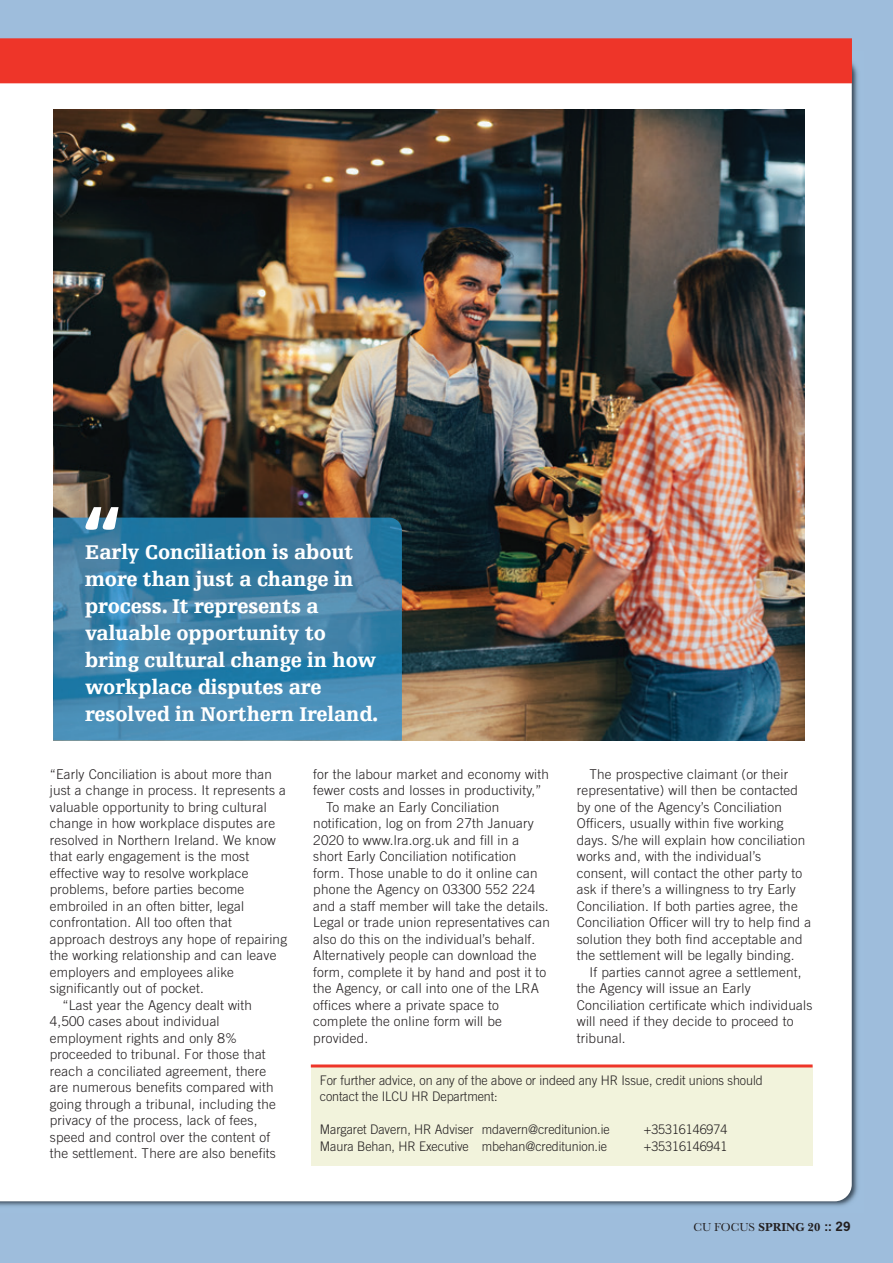
<style>
.page{position:relative;width:893px;height:1263px;background:#9ebddc}
.page>*{position:absolute;margin:0;border:0;box-sizing:border-box;transform-origin:0 0}
.t1{font:900 74.4px "Egyptienne FLT Std";color:#fff;scale:.95 1}
.t2{font:900 21px/27px "Egyptienne FLT Std";letter-spacing:-.005em;color:#fff;scale:.95 1}
.t3{font:300 13.5px/16.5px "Trade Gothic LT Std";letter-spacing:.015em;color:#231f20}
.t4{font:300 13.2px/16.5px "Trade Gothic LT Std";letter-spacing:-.005em;color:#231f20;scale:.95 1}
.t5{font:700 12px "Baskerville No 2 BT";color:#231f20}
.s1{font-family:"Baskerville";font-weight:400}
.s2{font-family:"News Gothic Std"}
</style>
<div class="page">
<div style="left:0;top:83px;width:852px;height:1118px;background:#fff"></div>
<div style="left:0;top:38px;width:852px;height:45px;background:#ee3529"></div>
<div style="left:311px;top:1066px;width:502px;height:99px;background:#f2f3dc"></div>
<hr style="left:311px;top:1064px;width:502px;height:3px;background:#ee3529">
<img style="left:53px;top:110px;width:752px;height:631px">
<img style="left:53px;top:518px;width:349px;height:223px">
<h1 class="t1" style="left:84px;top:507px;width:43px">“</h1>
<h2 class="t2" style="left:85px;top:540px;width:310px">Early Conciliation is about more than just a change in process. It represents a valuable opportunity to bring cultural change in how workplace disputes are resolved in Northern Ireland.</h2>
<p class="t3" style="left:50px;top:767px;width:224px">“Early Conciliation is about more than</p>
<p class="t3" style="left:50px;top:783px;width:238px">just a change in process. It represents a</p>
<p class="t3" style="left:50px;top:800px;width:218px">valuable opportunity to bring cultural</p>
<p class="t3" style="left:50px;top:816px;width:227px">change in how workplace disputes are</p>
<p class="t3" style="left:50px;top:833px;width:228px">resolved in Northern Ireland. We know</p>
<p class="t3" style="left:50px;top:849px;width:201px">that early engagement is the most</p>
<p class="t3" style="left:50px;top:866px;width:200px">effective way to resolve workplace</p>
<p class="t3" style="left:50px;top:882px;width:196px">problems, before parties become</p>
<p class="t3" style="left:50px;top:899px;width:196px">embroiled in an often bitter, legal</p>
<p class="t3" style="left:50px;top:915px;width:184px">confrontation. All too often that</p>
<p class="t3" style="left:50px;top:932px;width:239px">approach destroys any hope of repairing</p>
<p class="t3" style="left:50px;top:948px;width:228px">the working relationship and can leave</p>
<p class="t3" style="left:50px;top:965px;width:186px">employers and employees alike</p>
<p class="t3" style="left:50px;top:981px;width:155px">significantly out of pocket.</p>
<p class="t3" style="left:63px;top:998px;width:191px">“Last year the Agency dealt with</p>
<p class="t3" style="left:50px;top:1014px;width:171px">4,500 cases about individual</p>
<p class="t3" style="left:50px;top:1031px;width:189px">employment rights and only 8%</p>
<p class="t3" style="left:50px;top:1047px;width:217px">proceeded to tribunal. For those that</p>
<p class="t3" style="left:50px;top:1064px;width:218px">reach a conciliated agreement, there</p>
<p class="t3" style="left:50px;top:1080px;width:225px">are numerous benefits compared with</p>
<p class="t3" style="left:50px;top:1097px;width:228px">going through a tribunal, including the</p>
<p class="t3" style="left:50px;top:1113px;width:209px">privacy of the process, lack of fees,</p>
<p class="t3" style="left:50px;top:1130px;width:222px">speed and control over the content of</p>
<p class="t3" style="left:50px;top:1146px;width:227px">the settlement. There are also benefits</p>
<p class="t3" style="left:577px;top:767px;width:236px;text-indent:13px">The prospective claimant (or their representative) will then be contacted by one of the Agency’s Conciliation Officers, usually within five working days. S/he will explain how conciliation works and, with the individual’s consent, will contact the other party to ask if there’s a willingness to try Early Conciliation. If both parties agree, the Conciliation Officer will try to help find a solution they both find acceptable and the settlement will be legally binding.</p>
<p class="t3" style="left:577px;top:965px;width:237px;text-indent:13px">If parties cannot agree a settlement, the Agency will issue an Early<br>Conciliation certificate which individuals will need if they decide to proceed to tribunal.</p>
<p class="t4" style="left:320px;top:1073px;width:468px">For further advice, on any of the above or indeed any HR Issue, credit unions should contact the ILCU HR Department:</p>
<p class="t4" style="left:320px;top:1122px;width:307px">Margaret Davern, HR Adviser mdavern@creditunion.ie</p>
<p class="t4" style="left:644px;top:1122px;width:89px">+35316146974</p>
<p class="t4" style="left:320px;top:1139px;width:304px">Maura Behan, HR Executive mbehan@creditunion.ie</p>
<p class="t4" style="left:644px;top:1139px;width:89px">+35316146941</p>
<p class="t3" style="left:313px;top:767px;width:237px">for the labour market and economy with</p>
<p class="t3" style="left:313px;top:783px;width:230px">fewer costs and losses in productivity,”</p>
<p class="t3" style="left:326px;top:800px;width:175px">To make an Early Conciliation</p>
<p class="t3" style="left:313px;top:816px;width:222px">notification, log on from 27th January</p>
<p class="t3" style="left:313px;top:833px;width:207px">2020 to www.lra.org.uk and fill in a</p>
<p class="t3" style="left:313px;top:849px;width:205px">short Early Conciliation notification</p>
<p class="t3" style="left:313px;top:866px;width:226px">form. Those unable to do it online can</p>
<p class="t3" style="left:313px;top:882px;width:223px">phone the Agency on 03300 552 224</p>
<p class="t3" style="left:313px;top:899px;width:237px">and a staff member will take the details.</p>
<p class="t3" style="left:313px;top:915px;width:238px">Legal or trade union representatives can</p>
<p class="t3" style="left:313px;top:932px;width:223px">also do this on the individual’s behalf.</p>
<p class="t3" style="left:313px;top:948px;width:225px">Alternatively people can download the</p>
<p class="t3" style="left:313px;top:965px;width:234px">form, complete it by hand and post it to</p>
<p class="t3" style="left:313px;top:981px;width:227px">the Agency, or call into one of the LRA</p>
<p class="t3" style="left:313px;top:998px;width:187px">offices where a private space to</p>
<p class="t3" style="left:313px;top:1014px;width:190px">complete the online form will be</p>
<p class="t3" style="left:313px;top:1031px;width:56px">provided.</p>
<p class="t5" style="left:693px;top:1223px;width:159px"><span class="s1">CU FOCUS</span> SPRING 20 <span class="s2">:: 29</span></p>
</div>
